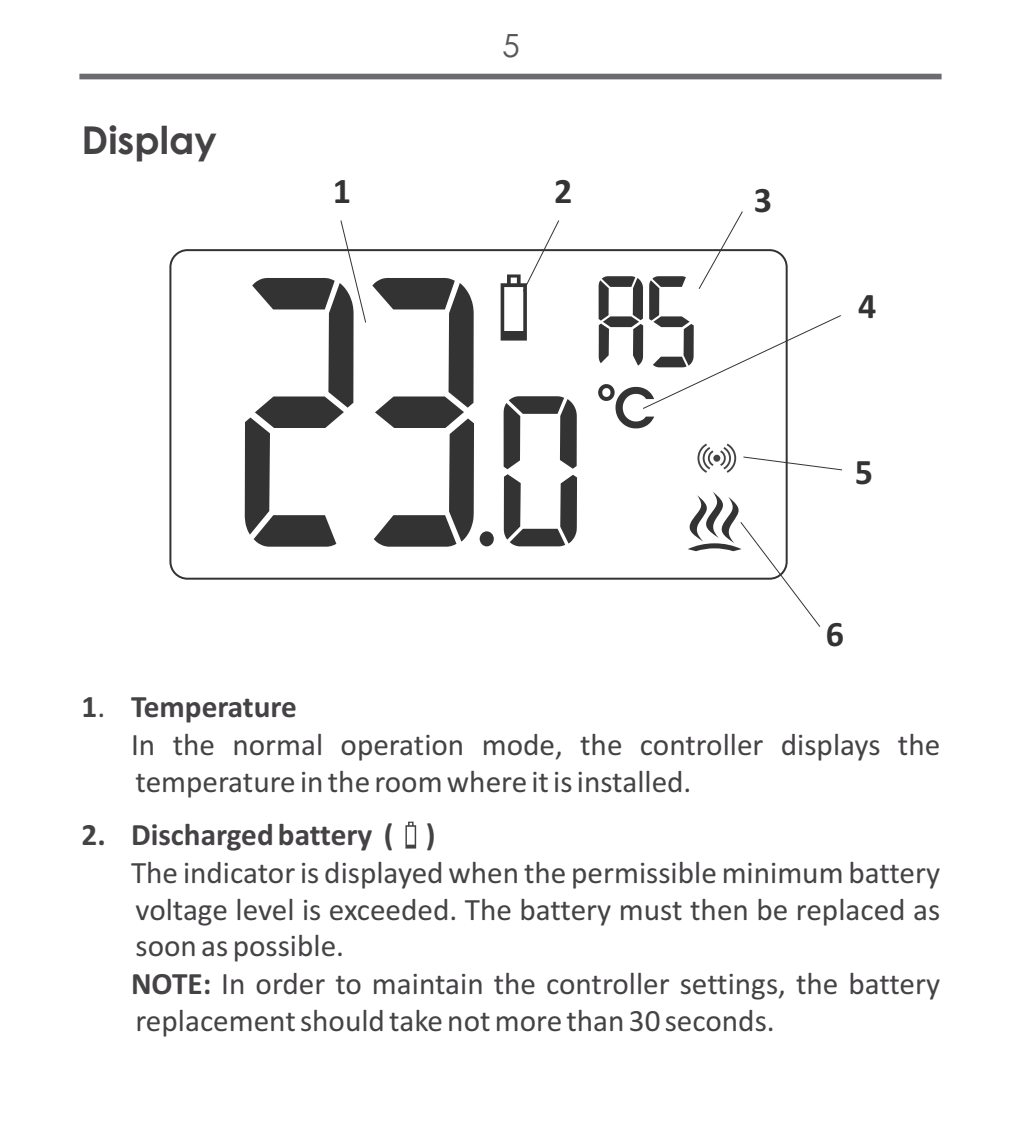
<style>
.page{position:relative;width:1021px;height:1134px;background:#fff}
.page>*{position:absolute;margin:0;border:0;box-sizing:border-box;transform-origin:0 0}
.t1{font:700 38.4px "Century Gothic";color:#454245}
.t2{font:700 36px "Calibri";color:#333}
.t3{font:32px "Century Gothic";color:#59575c}
.t4{font:31.2px/36.8px "Calibri";color:#454245}
.t5{font:700 31.2px "Calibri";color:#454245}
.s1{font-weight:700}
</style>
<div class="page">
<div style="left:79px;top:74px;width:862px;height:5px;background:#6e6b70"></div>
<div style="left:479px;top:531px;width:15px;height:15px;background:#333;border-radius:50%"></div>
<svg style="left:503px;top:396px;width:74px;height:150px"></svg>
<svg style="left:245px;top:220px;width:229px;height:327px"></svg>
<svg style="left:500px;top:220px;width:60px;height:121px"></svg>
<svg style="left:743px;top:456px;width:100px;height:15px"></svg>
<svg style="left:685px;top:492px;width:136px;height:135px"></svg>
<svg style="left:405px;top:822px;width:11px;height:26px"></svg>
<svg style="left:598px;top:211px;width:243px;height:217px"></svg>
<svg style="left:697px;top:444px;width:39px;height:29px"></svg>
<p class="t1" style="left:81px;top:125px;width:137px">Display</p>
<p class="t3" style="left:502px;top:32px;width:19px">5</p>
<p class="t2" style="left:333px;top:176px;width:20px">1</p>
<p class="t2" style="left:554px;top:176px;width:20px">2</p>
<p class="t2" style="left:754px;top:185px;width:20px">3</p>
<p class="t2" style="left:858px;top:291px;width:20px">4</p>
<p class="t2" style="left:854px;top:457px;width:20px">5</p>
<p class="t2" style="left:825px;top:619px;width:20px">6</p>
<p class="t4" style="left:131px;top:691px;width:810px;text-indent:-49px"><span class="s1">1</span>. <span class="s1">Temperature<br></span>In the normal operation mode, the controller displays the temperature in the room where it is installed.</p>
<p class="t5" style="left:81px;top:822px;width:355px">2. Discharged battery ( )</p>
<p class="t4" style="left:131px;top:857px;width:810px">The indicator is displayed when the permissible minimum battery voltage level is exceeded. The battery must then be replaced as soon as possible.<br><span class="s1">NOTE:</span> In order to maintain the controller settings, the battery replacement should take not more than 30 seconds.</p>
</div>
